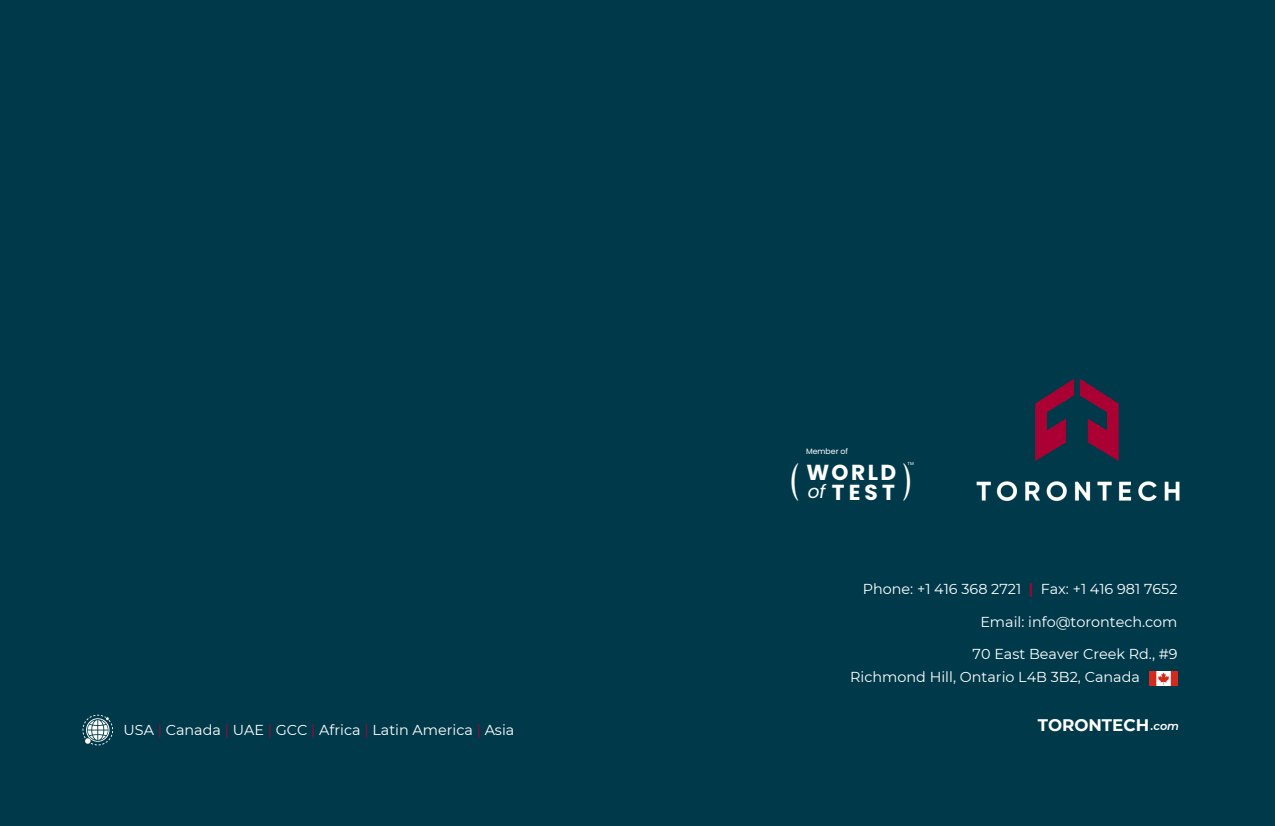
<style>
.page{position:relative;width:1275px;height:826px;background:#fff}
.page>*{position:absolute;margin:0;border:0;box-sizing:border-box;transform-origin:0 0}
.t1{font:44.85px "Bodoni FLF";color:#fff}
.t2{font:700 21.7px "Poppins";letter-spacing:.115em;color:#fff}
.t3{font:700 16.7px "Montserrat";color:#fff}
.t4{font:14.35px/22.9px "Montserrat";color:#fff}
.t5{font:7.75px "Poppins";color:#fff}
.t6{font:4.4px "Poppins";color:#fff}
.s1{color:#ab0033}
.s2{font-weight:400;font-style:italic;font-size:18.5px}
.s3{font-weight:700;color:#ab0033}
.s4{font-weight:600;font-style:italic;font-size:11.25px}
</style>
<div class="page">
<div style="left:0;top:0;width:1275px;height:825px;background:#003a4a"></div>
<img style="left:1035px;top:379px;width:84px;height:82px">
<img style="left:976px;top:481px;width:204px;height:20px">
<img style="left:1149px;top:671px;width:29px;height:13px">
<svg style="left:83px;top:714px;width:30px;height:30px"></svg>
<p class="t4" style="left:123px;top:718px;width:392px">USA <span class="s1">|</span> Canada <span class="s1">|</span> UAE <span class="s1">|</span> GCC <span class="s1">|</span> Africa <span class="s1">|</span> Latin America <span class="s1">|</span> Asia</p>
<p class="t5" style="left:806px;top:445px;width:44px">Member of</p>
<h2 class="t2" style="left:806px;top:457px;width:91px">WORLD</h2>
<p class="t6" style="left:908px;top:459px;width:8px">TM</p>
<h1 class="t1" style="left:790px;top:456px;width:12px">(</h1>
<h1 class="t1" style="left:902px;top:456px;width:12px">)</h1>
<h2 class="t2" style="left:808px;top:477px;width:89px"><span class="s2">of</span> TEST</h2>
<p class="t4" style="left:863px;top:577px;width:316px">Phone: +1 416 368 2721 <span class="s3">|</span> Fax: +1 416 981 7652</p>
<p class="t4" style="left:980px;top:610px;width:199px">Email: info@torontech.com</p>
<p class="t4" style="left:850px;top:642px;width:329px;text-indent:122px">70 East Beaver Creek Rd., #9<br>Richmond Hill, Ontario L4B 3B2, Canada</p>
<p class="t3" style="left:1038px;top:714px;width:143px">TORONTECH<span class="s4">.com</span></p>
</div>
